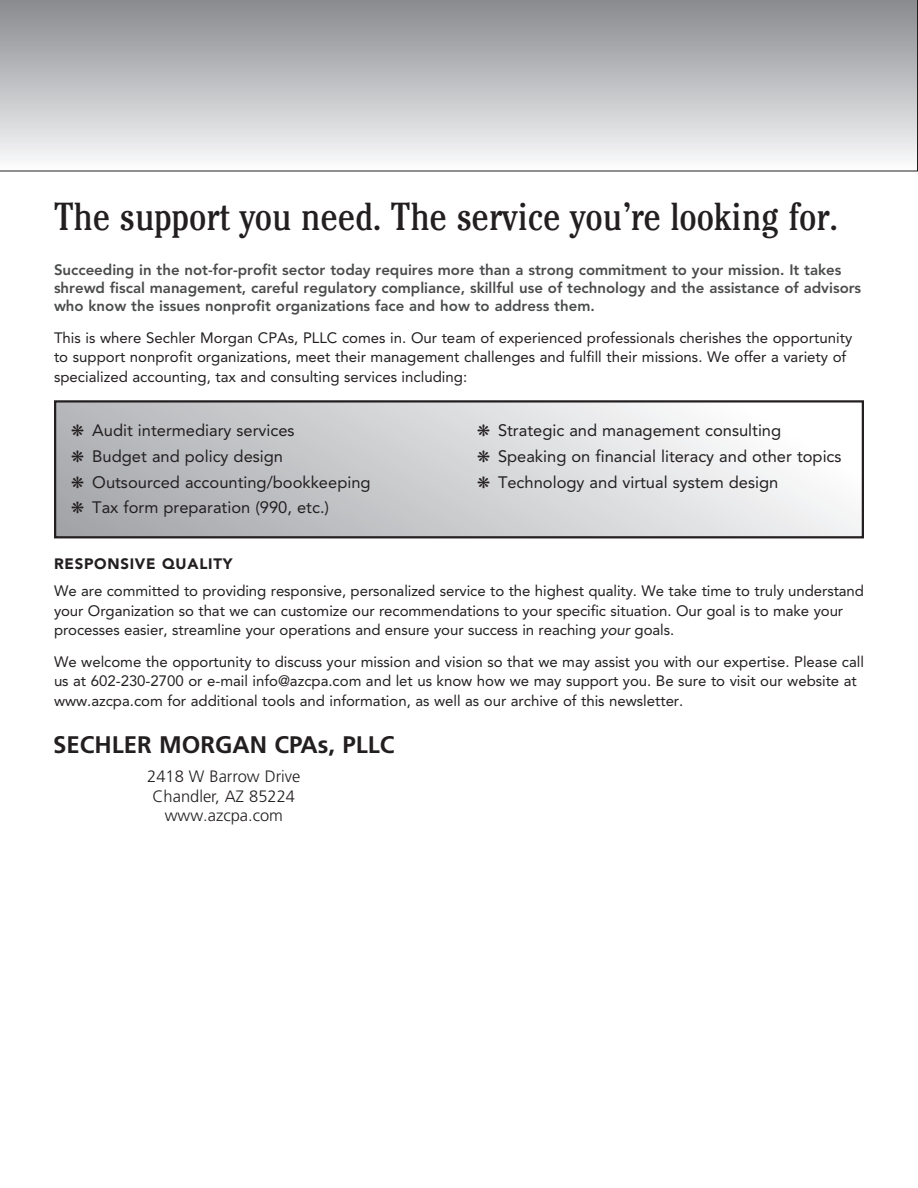
<style>
.page{position:relative;width:918px;height:1188px;background:#fff}
.page>*{position:absolute;margin:0;border:0;box-sizing:border-box;transform-origin:0 0}
.t1{font:condensed 39px "Cheltenham Std";color:#231f20}
.t2{font:700 24px "Frutiger LT Std";color:#231f20}
.t3{font:16.5px/25.8px "Avenir LT Std";color:#231f20}
.t4{font:300 16.5px/19.8px "Frutiger LT Std";color:#231f20;text-align:center}
.t5{font:15px/19.5px "Avenir LT Std";color:#231f20}
.t6{font:800 15px/18px "Avenir LT Std";color:#4b4c4d}
.t7{font:900 15px "Avenir LT Std";letter-spacing:.05em;color:#231f20}
.s1{font-style:italic}
</style>
<div class="page">
<div style="left:55px;top:401px;width:808px;height:136px;background:linear-gradient(to right,#abacb0,#fdfefe)"></div>
<div style="left:54px;top:400px;width:810px;height:138px;border:2px solid #231f20"></div>
<svg style="left:0;top:0;width:918px;height:171px;background:#c0c1c4"></svg>
<svg style="left:72px;top:424px;width:17px;height:13px"></svg>
<svg style="left:72px;top:450px;width:17px;height:13px"></svg>
<svg style="left:72px;top:476px;width:17px;height:13px"></svg>
<svg style="left:72px;top:502px;width:17px;height:12px"></svg>
<svg style="left:478px;top:424px;width:17px;height:13px"></svg>
<svg style="left:478px;top:450px;width:17px;height:13px"></svg>
<svg style="left:478px;top:476px;width:17px;height:13px"></svg>
<h1 class="t1" style="left:54px;top:193px;width:786px">The support you need. The service you’re looking for.</h1>
<p class="t6" style="left:54px;top:261px;width:809px">Succeeding in the not-for-profit sector today requires more than a strong commitment to your mission. It takes shrewd fiscal management, careful regulatory compliance, skillful use of technology and the assistance of advisors who know the issues nonprofit organizations face and how to address them.</p>
<p class="t5" style="left:54px;top:328px;width:800px">This is where Sechler Morgan CPAs, PLLC comes in. Our team of experienced professionals cherishes the opportunity to support nonprofit organizations, meet their management challenges and fulfill their missions. We offer a variety of specialized accounting, tax and consulting services including:</p>
<p class="t3" style="left:92px;top:418px;width:280px">Audit intermediary services<br>Budget and policy design<br>Outsourced accounting/bookkeeping<br>Tax form preparation (990, etc.)</p>
<p class="t3" style="left:498px;top:418px;width:345px">Strategic and management consulting<br>Speaking on financial literacy and other topics<br>Technology and virtual system design</p>
<p class="t7" style="left:54px;top:555px;width:180px">RESPONSIVE QUALITY</p>
<p class="t5" style="left:54px;top:581px;width:812px">We are committed to providing responsive, personalized service to the highest quality. We take time to truly understand your Organization so that we can customize our recommendations to your specific situation. Our goal is to make your processes easier, streamline your operations and ensure your success in reaching <span class="s1">your</span> goals.</p>
<p class="t5" style="left:54px;top:652px;width:812px">We welcome the opportunity to discuss your mission and vision so that we may assist you with our expertise. Please call us at 602-230-2700 or e-mail info@azcpa.com and let us know how we may support you. Be sure to visit our website at www.azcpa.com for additional tools and information, as well as our archive of this newsletter.</p>
<h2 class="t2" style="left:53px;top:731px;width:343px">SECHLER MORGAN CPAs, PLLC</h2>
<p class="t4" style="left:147px;top:766px;width:155px">2418 W Barrow Drive<br>Chandler, AZ 85224 www.azcpa.com</p>
</div>
